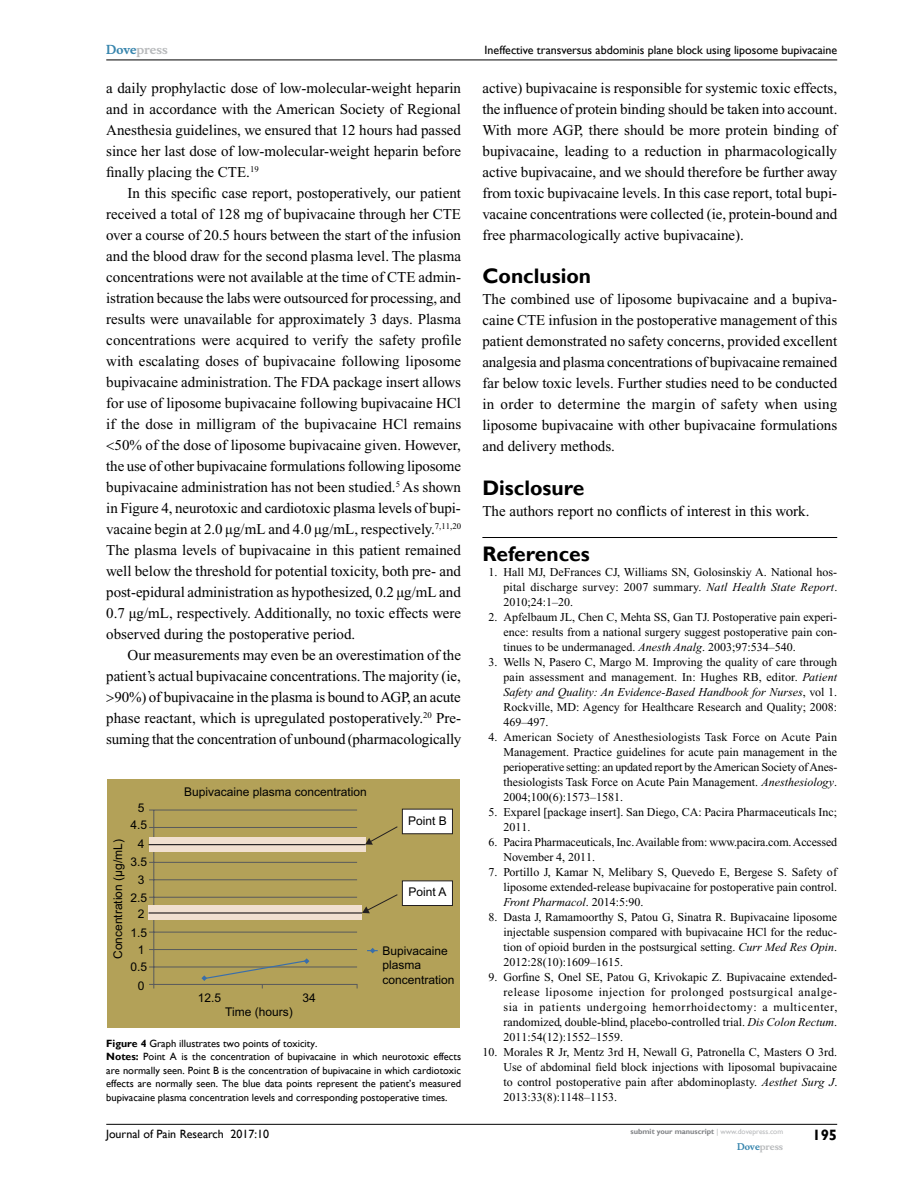
<style>
.page{position:relative;width:918px;height:1188px;background:#fff}
.page>*{position:absolute;margin:0;border:0;box-sizing:border-box;transform-origin:0 0}
.t1{font:700 21px "Gill Sans";color:#000}
.t2{font:15px/21px "Times New Roman";color:#000;text-align:justify}
.t3{font:700 15px "Gill Sans";color:#000}
.t4{font:12px/15px "Times New Roman";color:#000;text-align:justify}
.t5{font:12px/14.4px "Arial";color:#000}
.t6{font:12px "Gill Sans";color:#000}
.t7{font:700 12px "Musee";color:#b8babc}
.t8{font:10.5px/13.5px "Gill Sans";color:#000}
.t9{font:700 9px "Musee";color:#b8babc}
.t10{font:700 7.5px "Gill Sans";color:#808285}
.s1{color:#3785ad}
.s2{font-weight:700}
.s3{font-style:italic}
.s4{font-weight:400;color:#b8babc}
</style>
<div class="page">
<hr style="left:106px;top:1124px;width:731px;height:1px;background:#000">
<hr style="left:106px;top:60px;width:731px;height:1px;background:#000">
<hr style="left:482px;top:537px;width:355px;height:1px;background:#000">
<div style="left:107px;top:780px;width:353px;height:248px;background:#b3a158"></div>
<div style="left:402px;top:809px;width:51px;height:25px;background:#fff;border:1px solid #231f20"></div>
<div style="left:402px;top:880px;width:51px;height:26px;background:#fff;border:1px solid #231f20"></div>
<svg style="left:148px;top:809px;width:250px;height:180px"></svg>
<p class="t7" style="left:106px;top:43px;width:63px"><span class="s1">Dove</span>press</p>
<p class="t2" style="left:106px;top:77px;width:356px">a daily prophylactic dose of low-molecular-weight heparin and in accordance with the American Society of Regional Anesthesia guidelines, we ensured that 12 hours had passed since her last dose of low-molecular-weight heparin before finally placing the CTE.<sup>19</sup></p>
<p class="t2" style="left:128px;top:182px;width:335px">In this specific case report, postoperatively, our patient</p>
<p class="t2" style="left:106px;top:203px;width:356px">received a total of 128 mg of bupivacaine through her CTE</p>
<p class="t2" style="left:106px;top:224px;width:356px">over a course of 20.5 hours between the start of the infusion</p>
<p class="t2" style="left:106px;top:245px;width:356px">and the blood draw for the second plasma level. The plasma</p>
<p class="t2" style="left:106px;top:266px;width:356px">concentrations were not available at the time of CTE admin-</p>
<p class="t2" style="left:106px;top:287px;width:356px">istration because the labs were outsourced for processing, and</p>
<p class="t2" style="left:106px;top:308px;width:356px">results were unavailable for approximately 3 days. Plasma</p>
<p class="t2" style="left:106px;top:329px;width:357px">concentrations were acquired to verify the safety profile</p>
<p class="t2" style="left:106px;top:350px;width:356px">with escalating doses of bupivacaine following liposome</p>
<p class="t2" style="left:106px;top:371px;width:356px">bupivacaine administration. The FDA package insert allows</p>
<p class="t2" style="left:106px;top:392px;width:356px">for use of liposome bupivacaine following bupivacaine HCl</p>
<p class="t2" style="left:106px;top:413px;width:357px">if the dose in milligram of the bupivacaine HCl remains</p>
<p class="t2" style="left:115px;top:434px;width:348px">50% of the dose of liposome bupivacaine given. However,</p>
<p class="t2" style="left:106px;top:455px;width:356px">the use of other bupivacaine formulations following liposome</p>
<p class="t2" style="left:106px;top:476px;width:356px">bupivacaine administration has not been studied.<sup>5</sup> As shown</p>
<p class="t2" style="left:106px;top:497px;width:356px">in Figure 4, neurotoxic and cardiotoxic plasma levels of bupi-</p>
<p class="t2" style="left:106px;top:518px;width:356px">vacaine begin at 2.0 μg/mL and 4.0 μg/mL, respectively.<sup>7,11,20</sup></p>
<p class="t2" style="left:106px;top:539px;width:356px">The plasma levels of bupivacaine in this patient remained</p>
<p class="t2" style="left:106px;top:560px;width:356px">well below the threshold for potential toxicity, both pre- and</p>
<p class="t2" style="left:106px;top:581px;width:356px">post-epidural administration as hypothesized, 0.2 μg/mL and</p>
<p class="t2" style="left:106px;top:602px;width:356px">0.7 μg/mL, respectively. Additionally, no toxic effects were</p>
<p class="t2" style="left:106px;top:623px;width:251px">observed during the postoperative period.</p>
<p class="t2" style="left:128px;top:644px;width:335px">Our measurements may even be an overestimation of the</p>
<p class="t2" style="left:106px;top:665px;width:356px">patient’s actual bupivacaine concentrations. The majority (ie,</p>
<p class="t2" style="left:114px;top:686px;width:348px">90%) of bupivacaine in the plasma is bound to AGP, an acute</p>
<p class="t2" style="left:106px;top:707px;width:356px">phase reactant, which is upregulated postoperatively.<sup>20</sup> Pre-</p>
<p class="t2" style="left:106px;top:728px;width:356px">suming that the concentration of unbound (pharmacologically</p>
<p class="t5" style="left:138px;top:801px;width:8px">5</p>
<p class="t5" style="left:130px;top:818px;width:18px">4.5</p>
<p class="t5" style="left:138px;top:837px;width:8px">4</p>
<p class="t5" style="left:111px;top:959px;width:121px;rotate:-90deg">Concentration (μg/mL)</p>
<p class="t5" style="left:130px;top:855px;width:18px">3.5</p>
<p class="t5" style="left:138px;top:872px;width:8px">3</p>
<p class="t5" style="left:130px;top:891px;width:18px">2.5</p>
<p class="t5" style="left:138px;top:906px;width:8px">2</p>
<p class="t5" style="left:130px;top:925px;width:18px">1.5</p>
<p class="t5" style="left:138px;top:942px;width:8px">1</p>
<p class="t5" style="left:130px;top:960px;width:18px">0.5</p>
<p class="t5" style="left:138px;top:979px;width:8px">0</p>
<p class="t5" style="left:184px;top:785px;width:184px">Bupivacaine plasma concentration</p>
<p class="t5" style="left:408px;top:813px;width:40px">Point B</p>
<p class="t5" style="left:198px;top:991px;width:25px">12.5</p>
<p class="t5" style="left:302px;top:991px;width:15px">34</p>
<p class="t5" style="left:225px;top:1005px;width:69px">Time (hours)</p>
<p class="t5" style="left:408px;top:885px;width:40px">Point A</p>
<p class="t5" style="left:382px;top:944px;width:74px">Bupivacaine plasma concentration</p>
<p class="t8" style="left:106px;top:1037px;width:356px"><span class="s2">Figure 4</span> Graph illustrates two points of toxicity.<br><span class="s2">Notes:</span> Point A is the concentration of bupivacaine in which neurotoxic effects are normally seen. Point B is the concentration of bupivacaine in which cardiotoxic effects are normally seen. The blue data points represent the patient’s measured bupivacaine plasma concentration levels and corresponding postoperative times.</p>
<p class="t6" style="left:485px;top:43px;width:354px">Ineffective transversus abdominis plane block using liposome bupivacaine</p>
<p class="t2" style="left:482px;top:77px;width:357px">active) bupivacaine is responsible for systemic toxic effects, the influence of protein binding should be taken into account.<br>With more AGP, there should be more protein binding of bupivacaine, leading to a reduction in pharmacologically active bupivacaine, and we should therefore be further away from toxic bupivacaine levels. In this case report, total bupi&shy;vacaine concentrations were collected (ie, protein-bound and free pharmacologically active bupivacaine).</p>
<h1 class="t1" style="left:482px;top:263px;width:110px">Conclusion</h1>
<p class="t2" style="left:482px;top:289px;width:357px">The combined use of liposome bupivacaine and a bupiva&shy;caine CTE infusion in the postoperative management of this patient demonstrated no safety concerns, provided excellent analgesia and plasma concentrations of bupivacaine remained far below toxic levels. Further studies need to be conducted in order to determine the margin of safety when using liposome bupivacaine with other bupivacaine formulations and delivery methods.</p>
<h1 class="t1" style="left:482px;top:475px;width:103px">Disclosure</h1>
<p class="t2" style="left:482px;top:500px;width:329px">The authors report no conflicts of interest in this work.</p>
<h1 class="t1" style="left:482px;top:541px;width:109px">References</h1>
<p class="t4" style="left:503px;top:564px;width:336px;text-indent:-15px">1. Hall MJ, DeFrances CJ, Williams SN, Golosinskiy A. National hos&shy;pital discharge survey: 2007 summary. <span class="s3">Natl Health State Report</span>.<br>2010;24:1–20.</p>
<p class="t4" style="left:503px;top:609px;width:335px;text-indent:-15px">2. Apfelbaum JL, Chen C, Mehta SS, Gan TJ. Postoperative pain experi&shy;ence: results from a national surgery suggest postoperative pain con&shy;tinues to be undermanaged. <span class="s3">Anesth Analg</span>. 2003;97:534–540.</p>
<p class="t4" style="left:503px;top:654px;width:335px;text-indent:-15px">3. Wells N, Pasero C, Margo M. Improving the quality of care through pain assessment and management. In: Hughes RB, editor. <span class="s3">Patient Safety and Quality: An Evidence-Based Handbook for Nurses</span>, vol 1.<br>Rockville, MD: Agency for Healthcare Research and Quality; 2008:<br>469–497.</p>
<p class="t4" style="left:503px;top:729px;width:336px;text-indent:-15px">4. American Society of Anesthesiologists Task Force on Acute Pain Management. Practice guidelines for acute pain management in the perioperative setting: an updated report by the American Society of Anes&shy;thesiologists Task Force on Acute Pain Management. <span class="s3">Anesthesiology</span>.<br>2004;100(6):1573–1581.</p>
<p class="t4" style="left:503px;top:804px;width:335px;text-indent:-15px">5. Exparel [package insert]. San Diego, CA: Pacira Pharmaceuticals Inc;<br>2011.</p>
<p class="t4" style="left:503px;top:834px;width:335px;text-indent:-15px">6. Pacira Pharmaceuticals, Inc. Available from: www.pacira.com. Accessed<br>November 4, 2011.</p>
<p class="t4" style="left:503px;top:864px;width:335px;text-indent:-15px">7. Portillo J, Kamar N, Melibary S, Quevedo E, Bergese S. Safety of liposome extended-release bupivacaine for postoperative pain control.<br><span class="s3">Front Pharmacol</span>. 2014:5:90.</p>
<p class="t4" style="left:503px;top:909px;width:335px;text-indent:-15px">8. Dasta J, Ramamoorthy S, Patou G, Sinatra R. Bupivacaine liposome injectable suspension compared with bupivacaine HCl for the reduc&shy;tion of opioid burden in the postsurgical setting. <span class="s3">Curr Med Res Opin</span>.<br>2012:28(10):1609–1615.</p>
<p class="t4" style="left:503px;top:969px;width:335px;text-indent:-15px">9. Gorfine S, Onel SE, Patou G, Krivokapic Z. Bupivacaine extended&shy;release liposome injection for prolonged postsurgical analge&shy;sia in patients undergoing hemorrhoidectomy: a multicenter, randomized, double-blind, placebo-controlled trial. <span class="s3">Dis Colon Rectum</span>.<br>2011:54(12):1552–1559.</p>
<p class="t4" style="left:503px;top:1044px;width:335px;text-indent:-21px">10. Morales R Jr, Mentz 3rd H, Newall G, Patronella C, Masters O 3rd.<br>Use of abdominal field block injections with liposomal bupivacaine to control postoperative pain after abdominoplasty. <span class="s3">Aesthet Surg J</span>.<br>2013:33(8):1148–1153.</p>
<p class="t6" style="left:106px;top:1127px;width:164px">Journal of Pain Research 2017:10</p>
<p class="t10" style="left:631px;top:1127px;width:154px">submit your manuscript <span class="s4">| www.dovepress.com</span></p>
<p class="t9" style="left:737px;top:1141px;width:48px"><span class="s1">Dove</span>press</p>
<p class="t3" style="left:812px;top:1126px;width:26px">195</p>
</div>
